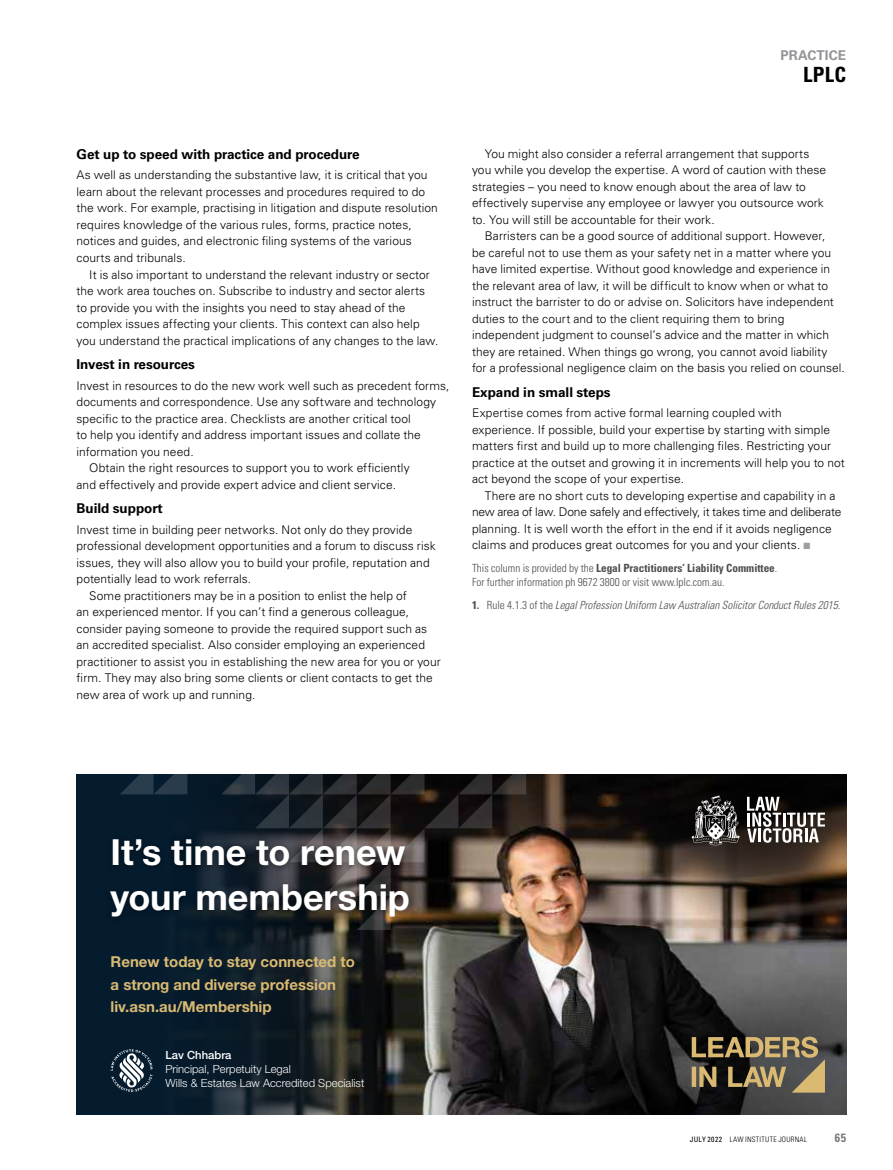
<style>
.page{position:relative;width:893px;height:1170px;background:#fff}
.page>*{position:absolute;margin:0;border:0;box-sizing:border-box;transform-origin:0 0}
.t1{font:700 36px/45px "Helvetica Neue LT Std";color:#fff}
.t2{font:700 condensed 21px "Univers LT Std";color:#000}
.t3{font:700 15px/22.5px "Helvetica Neue LT Std";color:#daba72}
.t4{font:700 13.5px "Univers LT Std";letter-spacing:-.005em;color:#000}
.t5{font:700 13.5px "Univers LT Std";letter-spacing:.005em;color:#939598}
.t6{font:300 12px/16.5px "Univers LT Std";letter-spacing:.005em;color:#000}
.t7{font:700 condensed 12px "Univers LT Std";color:#77787b}
.t8{font:300 condensed 11.25px/14.2px "Univers LT Std";color:#4d4d4f}
.t9{font:italic 300 condensed 11.25px "Univers LT Std";color:#4d4d4f}
.t10{font:300 11.25px/14.2px "Helvetica Neue LT Std";color:#fff}
.t11{font:500 11.25px "Helvetica Neue LT Std";color:#fff}
.t12{font:300 condensed 7.5px "Univers LT Std";letter-spacing:.04em;color:#000}
.s1{color:#9d9fa2}
.s2{font-weight:700}
.s3{font-weight:700;font-style:normal}
.s4{font-style:normal}
.s5{font-weight:400}
</style>
<div class="page">
<img style="left:88px;top:774px;width:758px;height:340px">
<svg style="left:120px;top:774px;width:67px;height:20px"></svg>
<svg style="left:221px;top:774px;width:305px;height:155px"></svg>
<div style="left:104px;top:834px;width:312px;height:90px;background:#000;opacity:.3"></div>
<svg style="left:111px;top:1049px;width:42px;height:42px"></svg>
<svg style="left:680px;top:965px;width:166px;height:149px"></svg>
<svg style="left:643px;top:774px;width:203px;height:158px"></svg>
<p class="t5" style="left:780px;top:47px;width:67px">PRACTICE</p>
<h2 class="t2" style="left:803px;top:62px;width:45px">LPLC</h2>
<p class="t4" style="left:77px;top:146px;width:285px">Get up to speed with practice and procedure</p>
<p class="t6" style="left:77px;top:167px;width:363px">As well as understanding the substantive law, it is critical that you learn about the relevant processes and procedures required to do the work. For example, practising in litigation and dispute resolution requires knowledge of the various rules, forms, practice notes, notices and guides, and electronic filing systems of the various courts and tribunals.</p>
<p class="t6" style="left:77px;top:266px;width:363px;text-indent:13px">It is also important to understand the relevant industry or sector the work area touches on. Subscribe to industry and sector alerts to provide you with the insights you need to stay ahead of the complex issues affecting your clients. This context can also help you understand the practical implications of any changes to the law.</p>
<p class="t4" style="left:77px;top:356px;width:120px">Invest in resources</p>
<p class="t6" style="left:77px;top:377px;width:375px">Invest in resources to do the new work well such as precedent forms,</p>
<p class="t6" style="left:77px;top:393px;width:361px">documents and correspondence. Use any software and technology</p>
<p class="t6" style="left:77px;top:410px;width:336px">specific to the practice area. Checklists are another critical tool</p>
<p class="t6" style="left:77px;top:426px;width:346px">to help you identify and address important issues and collate the</p>
<p class="t6" style="left:77px;top:443px;width:119px">information you need.</p>
<p class="t6" style="left:89px;top:459px;width:322px">Obtain the right resources to support you to work efficiently</p>
<p class="t6" style="left:77px;top:476px;width:321px">and effectively and provide expert advice and client service.</p>
<p class="t4" style="left:77px;top:500px;width:88px">Build support</p>
<p class="t6" style="left:77px;top:521px;width:337px">Invest time in building peer networks. Not only do they provide</p>
<p class="t6" style="left:77px;top:537px;width:361px">professional development opportunities and a forum to discuss risk</p>
<p class="t6" style="left:77px;top:554px;width:355px">issues, they will also allow you to build your profile, reputation and</p>
<p class="t6" style="left:77px;top:570px;width:176px">potentially lead to work referrals.</p>
<p class="t6" style="left:89px;top:587px;width:319px">Some practitioners may be in a position to enlist the help of</p>
<p class="t6" style="left:77px;top:603px;width:334px">an experienced mentor. If you can’t find a generous colleague,</p>
<p class="t6" style="left:77px;top:620px;width:352px">consider paying someone to provide the required support such as</p>
<p class="t6" style="left:77px;top:636px;width:350px">an accredited specialist. Also consider employing an experienced</p>
<p class="t6" style="left:77px;top:653px;width:366px">practitioner to assist you in establishing the new area for you or your</p>
<p class="t6" style="left:77px;top:669px;width:358px">firm. They may also bring some clients or client contacts to get the</p>
<p class="t6" style="left:77px;top:686px;width:180px">new area of work up and running.</p>
<p class="t6" style="left:472px;top:145px;width:356px;text-indent:13px">You might also consider a referral arrangement that supports you while you develop the expertise. A word of caution with these strategies – you need to know enough about the area of law to effectively supervise any employee or lawyer you outsource work to. You will still be accountable for their work.</p>
<p class="t6" style="left:472px;top:228px;width:374px;text-indent:13px">Barristers can be a good source of additional support. However,<br>be careful not to use them as your safety net in a matter where you have limited expertise. Without good knowledge and experience in the relevant area of law, it will be difficult to know when or what to instruct the barrister to do or advise on. Solicitors have independent duties to the court and to the client requiring them to bring independent judgment to counsel’s advice and the matter in which they are retained. When things go wrong, you cannot avoid liability for a professional negligence claim on the basis you relied on counsel.</p>
<p class="t4" style="left:472px;top:384px;width:140px">Expand in small steps</p>
<p class="t6" style="left:472px;top:405px;width:374px">Expertise comes from active formal learning coupled with experience. If possible, build your expertise by starting with simple matters first and build up to more challenging files. Restricting your practice at the outset and growing it in increments will help you to not act beyond the scope of your expertise.</p>
<p class="t6" style="left:472px;top:487px;width:371px;text-indent:13px">There are no short cuts to developing expertise and capability in a new area of law. Done safely and effectively, it takes time and deliberate planning. It is well worth the effort in the end if it avoids negligence claims and produces great outcomes for you and your clients. <span class="s1">■</span></p>
<p class="t8" style="left:472px;top:561px;width:307px">This column is provided by the <span class="s2">Legal Practitioners’ Liability Committee</span>.<br>For further information ph 9672 3800 or visit www.lplc.com.au.</p>
<p class="t9" style="left:472px;top:598px;width:370px"><span class="s3">1.</span> <span class="s4">Rule 4.1.3 of the</span> Legal Profession Uniform Law Australian Solicitor Conduct Rules 2015.</p>
<h1 class="t1" style="left:111px;top:829px;width:301px">It’s time to renew your membership</h1>
<p class="t3" style="left:111px;top:950px;width:246px">Renew today to stay connected to a strong and diverse profession liv.asn.au/Membership</p>
<p class="t11" style="left:165px;top:1048px;width:68px">Lav Chhabra</p>
<p class="t10" style="left:165px;top:1061px;width:200px">Principal, Perpetuity Legal<br>Wills &amp; Estates Law Accredited Specialist</p>
<p class="t12" style="left:690px;top:1135px;width:119px"><span class="s5">JULY 2022</span> LAW INSTITUTE JOURNAL</p>
<p class="t7" style="left:835px;top:1130px;width:13px">65</p>
</div>
